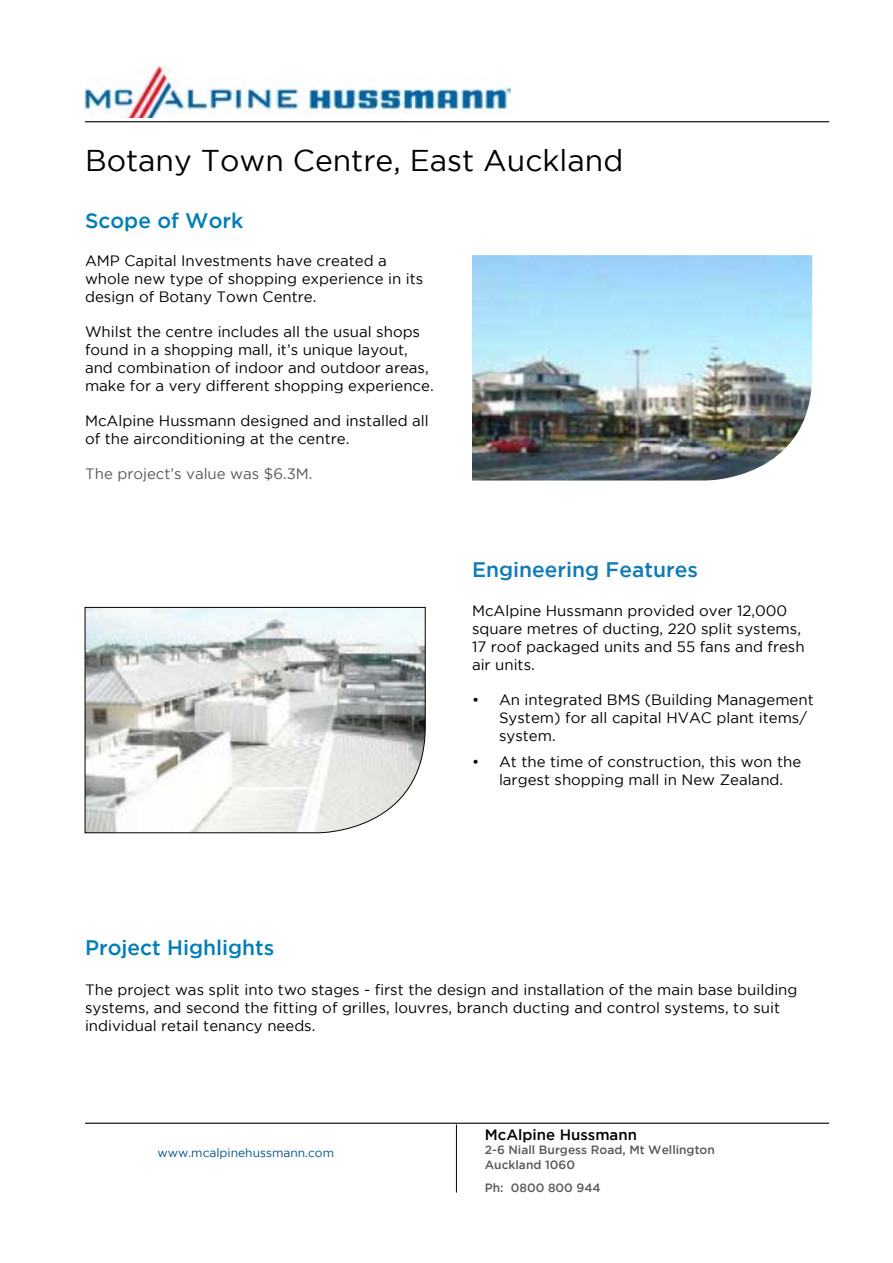
<style>
.page{position:relative;width:893px;height:1263px;background:#fff}
.page>*{position:absolute;margin:0;border:0;box-sizing:border-box;transform-origin:0 0}
.t1{font:30px "Gotham";color:#000}
.t2{font:500 21px "Gotham";color:#017db6}
.t3{font:500 21px "Gotham";color:#0f7ab3}
.t4{font:15px/18px "Gotham";color:#000}
.t5{font:15px "Gotham";color:#58595b}
.t6{font:500 15px "Gotham";color:#000}
.t7{font:500 12px/14.4px "Gotham";color:#58595b}
.t8{font:12px "Gotham";color:#005387}
</style>
<div class="page">
<hr style="left:85px;top:121px;width:744px;height:1px;background:#000">
<hr style="left:85px;top:1123px;width:744px;height:1px;background:#000">
<img style="left:85px;top:67px;width:425px;height:50px">
<hr style="left:456px;top:1124px;width:1px;height:68px;background:#000">
<img style="left:472px;top:255px;width:340px;height:225px">
<svg style="left:85px;top:607px;width:341px;height:226px"></svg>
<h1 class="t1" style="left:85px;top:144px;width:540px">Botany Town Centre, East Auckland</h1>
<h2 class="t2" style="left:85px;top:209px;width:160px">Scope of Work</h2>
<p class="t4" style="left:85px;top:252px;width:340px">AMP Capital Investments have created a whole new type of shopping experience in its design of Botany Town Centre.</p>
<p class="t4" style="left:85px;top:323px;width:350px">Whilst the centre includes all the usual shops found in a shopping mall, it’s unique layout, and combination of indoor and outdoor areas, make for a very different shopping experience.</p>
<p class="t4" style="left:85px;top:412px;width:345px">McAlpine Hussmann designed and installed all of the airconditioning at the centre.</p>
<p class="t5" style="left:85px;top:465px;width:229px">The project’s value was $6.3M.</p>
<h2 class="t3" style="left:472px;top:557px;width:227px">Engineering Features</h2>
<p class="t4" style="left:472px;top:601px;width:334px">McAlpine Hussmann provided over 12,000 square metres of ducting, 220 split systems, 17 roof packaged units and 55 fans and fresh air units.</p>
<p class="t4" style="left:499px;top:690px;width:316px;text-indent:-27px">• An integrated BMS (Building Management<br>System) for all capital HVAC plant items/ system.</p>
<p class="t4" style="left:472px;top:753px;width:331px;text-align:center">• At the time of construction, this won the largest shopping mall in New Zealand.</p>
<h2 class="t2" style="left:85px;top:936px;width:191px">Project Highlights</h2>
<p class="t4" style="left:85px;top:980px;width:714px">The project was split into two stages - first the design and installation of the main base building systems, and second the fitting of grilles, louvres, branch ducting and control systems, to suit individual retail tenancy needs.</p>
<p class="t8" style="left:157px;top:1146px;width:178px">www.mcalpinehussmann.com</p>
<p class="t6" style="left:485px;top:1126px;width:154px">McAlpine Hussmann</p>
<p class="t7" style="left:485px;top:1143px;width:232px">2-6 Niall Burgess Road, Mt Wellington<br>Auckland 1060</p>
<p class="t7" style="left:485px;top:1180px;width:117px">Ph: 0800 800 944</p>
</div>
